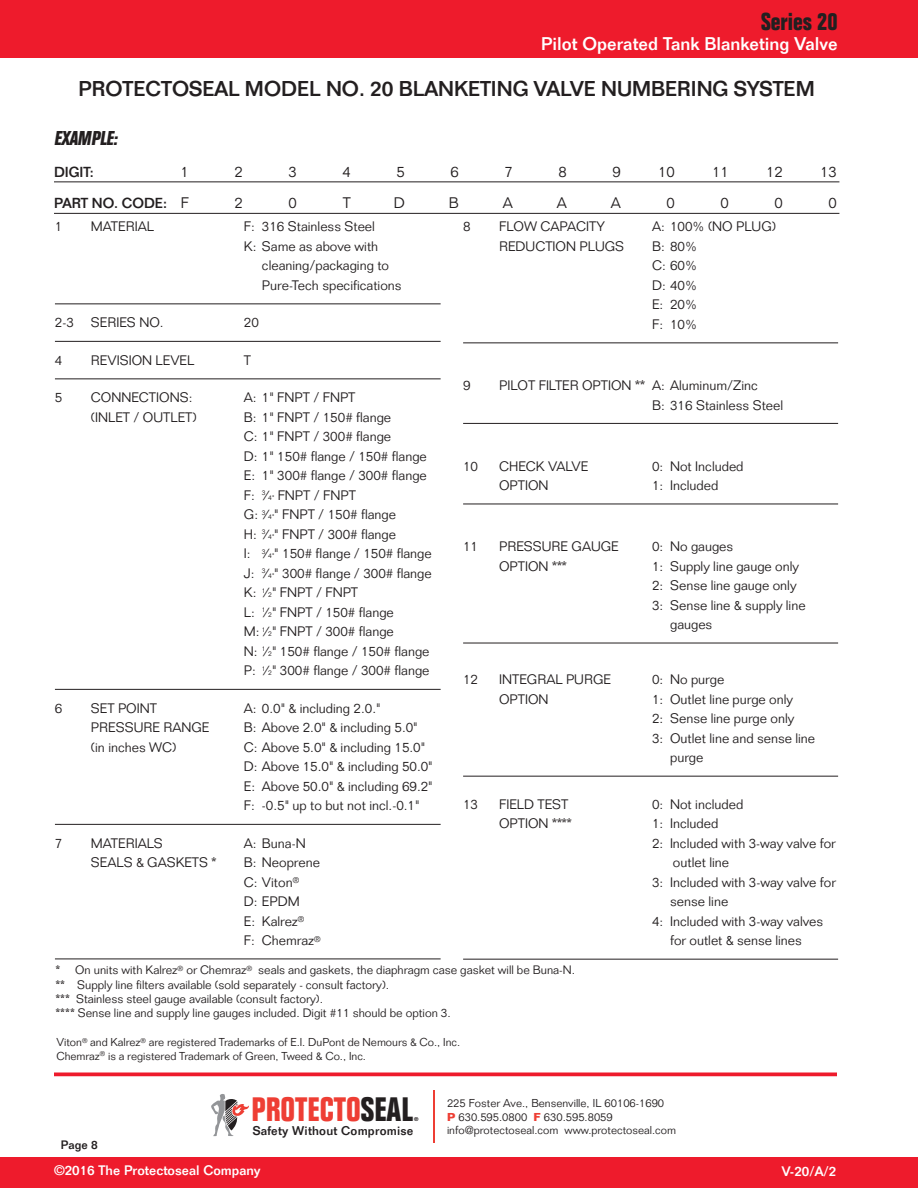
<style>
.page{position:relative;width:918px;height:1188px;background:#fff}
.page>*{position:absolute;margin:0;border:0;box-sizing:border-box;transform-origin:0 0}
.t1{font:700 condensed 33.15px "Folio Std";color:#ee3e34}
.t2{font:700 condensed 24px "Folio Std";color:#231f20}
.t3{font:500 21px "Folio Std";color:#231f20}
.t4{font:21px "Folio TOT Bol Con Ita";color:#231f20}
.t5{font:500 18px "Folio Std";color:#fff}
.t6{font:300 15px "Folio Std";color:#231f20}
.t7{font:500 14.25px "Folio Std";color:#231f20}
.t8{font:300 13.5px/19.5px "Folio Std";color:#231f20}
.t9{font:500 13.5px "Folio Std";color:#fff}
.t10{font:500 12.45px "Folio Std";letter-spacing:.015em;color:#231f20}
.t11{font:300 12px/14.4px "Folio Std";color:#231f20}
.t12{font:500 12px "Folio Std";color:#231f20}
.t13{font:300 11.25px/13.5px "Folio Std";color:#231f20}
.t14{font:700 condensed 5.4px "Folio Std";color:#231f20}
.s1{font-weight:300;font-size:15px}
.s2{font-size:6.75px}
.s3{font-weight:500}
.s4{color:#231f20}
.s5{font-weight:700;color:#ee3e34}
</style>
<div class="page">
<div style="left:0;top:0;width:918px;height:58px;background:#ee1b2c"></div>
<div style="left:0;top:1157px;width:918px;height:31px;background:#ee1b2c"></div>
<hr style="left:54px;top:1073px;width:783px;height:3px;background:#ee1b2c">
<svg style="left:211px;top:1094px;width:38px;height:42px"></svg>
<hr style="left:433px;top:1090px;width:1px;height:53px;background:#ee3e34">
<hr style="left:55px;top:303px;width:386px;height:1px;background:#231f20">
<hr style="left:55px;top:341px;width:386px;height:1px;background:#231f20">
<hr style="left:55px;top:378px;width:386px;height:1px;background:#231f20">
<hr style="left:55px;top:689px;width:386px;height:1px;background:#231f20">
<hr style="left:55px;top:824px;width:386px;height:1px;background:#231f20">
<hr style="left:55px;top:959px;width:386px;height:1px;background:#231f20">
<hr style="left:463px;top:342px;width:375px;height:1px;background:#231f20">
<hr style="left:463px;top:423px;width:375px;height:1px;background:#231f20">
<hr style="left:463px;top:504px;width:375px;height:1px;background:#231f20">
<hr style="left:463px;top:643px;width:375px;height:1px;background:#231f20">
<hr style="left:463px;top:776px;width:375px;height:1px;background:#231f20">
<hr style="left:463px;top:959px;width:375px;height:1px;background:#231f20">
<hr style="left:54px;top:181px;width:785px;height:1px;background:#231f20">
<hr style="left:54px;top:213px;width:785px;height:1px;background:#231f20">
<h2 class="t2" style="left:761px;top:13px;width:78px">Series 20</h2>
<h3 class="t5" style="left:541px;top:37px;width:298px">Pilot Operated Tank Blanketing Valve</h3>
<h3 class="t3" style="left:79px;top:81px;width:738px">PROTECTOSEAL MODEL NO. 20 BLANKETING VALVE NUMBERING SYSTEM</h3>
<h3 class="t4" style="left:54px;top:126px;width:65px">EXAMPLE:</h3>
<p class="t7" style="left:54px;top:167px;width:41px">DIGIT:</p>
<p class="t6" style="left:181px;top:166px;width:10px">1</p>
<p class="t6" style="left:235px;top:166px;width:10px">2</p>
<p class="t6" style="left:289px;top:166px;width:10px">3</p>
<p class="t6" style="left:343px;top:166px;width:10px">4</p>
<p class="t6" style="left:397px;top:166px;width:10px">5</p>
<p class="t6" style="left:451px;top:166px;width:10px">6</p>
<p class="t6" style="left:505px;top:166px;width:10px">7</p>
<p class="t6" style="left:559px;top:166px;width:10px">8</p>
<p class="t6" style="left:613px;top:166px;width:10px">9</p>
<p class="t6" style="left:658px;top:166px;width:18px">10</p>
<p class="t6" style="left:712px;top:166px;width:18px">11</p>
<p class="t6" style="left:766px;top:166px;width:18px">12</p>
<p class="t6" style="left:820px;top:166px;width:18px">13</p>
<p class="t7" style="left:54px;top:198px;width:136px">PART NO. CODE: <span class="s1">F</span></p>
<p class="t6" style="left:235px;top:198px;width:10px">2</p>
<p class="t6" style="left:289px;top:198px;width:10px">0</p>
<p class="t6" style="left:343px;top:198px;width:10px">T</p>
<p class="t6" style="left:394px;top:198px;width:13px">D</p>
<p class="t6" style="left:449px;top:198px;width:12px">B</p>
<p class="t6" style="left:503px;top:198px;width:12px">A</p>
<p class="t6" style="left:557px;top:198px;width:12px">A</p>
<p class="t6" style="left:611px;top:198px;width:12px">A</p>
<p class="t6" style="left:667px;top:198px;width:10px">0</p>
<p class="t6" style="left:721px;top:198px;width:10px">0</p>
<p class="t6" style="left:775px;top:198px;width:10px">0</p>
<p class="t6" style="left:829px;top:198px;width:10px">0</p>
<p class="t8" style="left:55px;top:219px;width:9px">1</p>
<p class="t8" style="left:91px;top:219px;width:65px">MATERIAL</p>
<p class="t8" style="left:244px;top:219px;width:133px">F: 316 Stainless Steel</p>
<p class="t8" style="left:244px;top:238px;width:136px">K: Same as above with</p>
<p class="t8" style="left:262px;top:258px;width:129px">cleaning/packaging to</p>
<p class="t8" style="left:262px;top:277px;width:141px">Pure-Tech specifications</p>
<p class="t8" style="left:55px;top:315px;width:21px">2-3</p>
<p class="t8" style="left:91px;top:315px;width:74px">SERIES NO.</p>
<p class="t8" style="left:244px;top:315px;width:17px">20</p>
<p class="t8" style="left:55px;top:352px;width:9px">4</p>
<p class="t8" style="left:91px;top:352px;width:105px">REVISION LEVEL</p>
<p class="t8" style="left:244px;top:352px;width:9px">T</p>
<p class="t8" style="left:55px;top:390px;width:9px">5</p>
<p class="t8" style="left:91px;top:390px;width:103px">CONNECTIONS:</p>
<p class="t8" style="left:244px;top:390px;width:113px">A: 1" FNPT / FNPT</p>
<p class="t8" style="left:91px;top:409px;width:107px">(INLET / OUTLET)</p>
<p class="t8" style="left:244px;top:409px;width:189px">B: 1" FNPT / 150# flange<br>C: 1" FNPT / 300# flange<br>D: 1" 150# flange / 150# flange<br>E: 1" 300# flange / 300# flange<br>F: <sup>3</sup>⁄<span class="s2">4"</span> FNPT / FNPT<br>G: <sup>3</sup>⁄<span class="s2">4"</span>" FNPT / 150# flange<br>H: <sup>3</sup>⁄<span class="s2">4"</span>" FNPT / 300# flange<br>I: <sup>3</sup>⁄<span class="s2">4"</span>" 150# flange / 150# flange<br>J: <sup>3</sup>⁄<span class="s2">4"</span>" 300# flange / 300# flange<br>K: <sup>1</sup>⁄<span class="s2">2</span>" FNPT / FNPT<br>L: <sup>1</sup>⁄<span class="s2">2</span>" FNPT / 150# flange<br>M: <sup>1</sup>⁄<span class="s2">2</span>" FNPT / 300# flange<br>N: <sup>1</sup>⁄<span class="s2">2</span>" 150# flange / 150# flange<br>P: <sup>1</sup>⁄<span class="s2">2</span>" 300# flange / 300# flange</p>
<p class="t8" style="left:55px;top:700px;width:9px">6</p>
<p class="t8" style="left:91px;top:700px;width:68px">SET POINT</p>
<p class="t8" style="left:244px;top:700px;width:138px">A: 0.0" &amp; including 2.0."</p>
<p class="t8" style="left:91px;top:720px;width:120px">PRESSURE RANGE</p>
<p class="t8" style="left:244px;top:720px;width:175px">B: Above 2.0" &amp; including 5.0"</p>
<p class="t8" style="left:91px;top:739px;width:87px">(in inches WC)</p>
<p class="t8" style="left:244px;top:739px;width:190px">C: Above 5.0" &amp; including 15.0"<br>D: Above 15.0" &amp; including 50.0"<br>E: Above 50.0" &amp; including 69.2"<br>F: -0.5" up to but not incl.-0.1"</p>
<p class="t8" style="left:55px;top:835px;width:9px">7</p>
<p class="t8" style="left:91px;top:835px;width:74px">MATERIALS</p>
<p class="t8" style="left:244px;top:835px;width:63px">A: Buna-N</p>
<p class="t8" style="left:91px;top:855px;width:127px">SEALS &amp; GASKETS *</p>
<p class="t8" style="left:244px;top:855px;width:78px">B: Neoprene<br>C: Viton<sup>®<br></sup>D: EPDM<br>E: Kalrez<sup>®<br></sup>F: Chemraz<sup>®</sup></p>
<p class="t8" style="left:463px;top:219px;width:9px">8</p>
<p class="t8" style="left:499px;top:219px;width:107px">FLOW CAPACITY</p>
<p class="t8" style="left:652px;top:219px;width:126px">A: 100% (NO PLUG)</p>
<p class="t8" style="left:499px;top:238px;width:127px">REDUCTION PLUGS</p>
<p class="t8" style="left:652px;top:238px;width:47px;text-align:justify">B: 80% C: 60% D: 40% E: 20% F: 10%</p>
<p class="t8" style="left:463px;top:377px;width:9px">9</p>
<p class="t8" style="left:652px;top:377px;width:133px;text-indent:-153px">PILOT FILTER OPTION ** A: Aluminum/Zinc<br>B: 316 Stainless Steel</p>
<p class="t8" style="left:463px;top:458px;width:17px">10</p>
<p class="t8" style="left:499px;top:458px;width:91px">CHECK VALVE</p>
<p class="t8" style="left:652px;top:458px;width:93px">0: Not Included</p>
<p class="t8" style="left:499px;top:477px;width:51px">OPTION</p>
<p class="t8" style="left:652px;top:477px;width:68px">1: Included</p>
<p class="t8" style="left:463px;top:538px;width:17px">11</p>
<p class="t8" style="left:499px;top:538px;width:121px">PRESSURE GAUGE</p>
<p class="t8" style="left:652px;top:538px;width:83px">0: No gauges</p>
<p class="t8" style="left:499px;top:558px;width:69px">OPTION ***</p>
<p class="t8" style="left:652px;top:558px;width:148px">1: Supply line gauge only</p>
<p class="t8" style="left:652px;top:577px;width:146px">2: Sense line gauge only</p>
<p class="t8" style="left:652px;top:597px;width:155px">3: Sense line &amp; supply line</p>
<p class="t8" style="left:670px;top:616px;width:44px">gauges</p>
<p class="t8" style="left:463px;top:671px;width:17px">12</p>
<p class="t8" style="left:499px;top:671px;width:113px">INTEGRAL PURGE</p>
<p class="t8" style="left:652px;top:671px;width:74px">0: No purge</p>
<p class="t8" style="left:499px;top:691px;width:51px">OPTION</p>
<p class="t8" style="left:652px;top:691px;width:142px">1: Outlet line purge only</p>
<p class="t8" style="left:652px;top:710px;width:144px">2: Sense line purge only</p>
<p class="t8" style="left:652px;top:730px;width:165px">3: Outlet line and sense line</p>
<p class="t8" style="left:670px;top:749px;width:35px">purge</p>
<p class="t8" style="left:463px;top:796px;width:17px">13</p>
<p class="t8" style="left:499px;top:796px;width:71px">FIELD TEST</p>
<p class="t8" style="left:652px;top:796px;width:93px">0: Not included</p>
<p class="t8" style="left:499px;top:815px;width:74px">OPTION ****</p>
<p class="t8" style="left:652px;top:815px;width:68px">1: Included</p>
<p class="t8" style="left:652px;top:835px;width:185px">2: Included with 3-way valve for</p>
<p class="t8" style="left:673px;top:854px;width:58px">outlet line</p>
<p class="t8" style="left:652px;top:874px;width:185px">3: Included with 3-way valve for</p>
<p class="t8" style="left:670px;top:893px;width:60px">sense line</p>
<p class="t8" style="left:652px;top:913px;width:173px">4: Included with 3-way valves</p>
<p class="t8" style="left:670px;top:932px;width:133px">for outlet &amp; sense lines</p>
<p class="t11" style="left:55px;top:964px;width:521px"><span class="s3">*</span> On units with Kalrez<sup>®</sup> or Chemraz<sup>®</sup> seals and gaskets, the diaphragm case gasket will be Buna-N. <span class="s3">**</span> Supply line filters available (sold separately - consult factory).<br><span class="s3">***</span> Stainless steel gauge available (consult factory).<br><span class="s3">****</span> Sense line and supply line gauges included. Digit #11 should be option 3.</p>
<p class="t13" style="left:56px;top:1037px;width:405px">Viton<sup>®</sup> and Kalrez<sup>®</sup> are registered Trademarks of E.I. DuPont de Nemours &amp; Co., Inc.<br>Chemraz<sup>®</sup> is a registered Trademark of Green, Tweed &amp; Co., Inc.</p>
<p class="t12" style="left:61px;top:1140px;width:38px">Page 8</p>
<h1 class="t1" style="left:252px;top:1098px;width:163px">PROTECTO<span class="s4">SEAL</span></h1>
<p class="t14" style="left:414px;top:1117px;width:6px">®</p>
<p class="t10" style="left:253px;top:1126px;width:162px">Safety Without Compromise</p>
<p class="t13" style="left:447px;top:1098px;width:231px">225 Foster Ave., Bensenville, IL 60106-1690<br><span class="s5">P</span> 630.595.0800 <span class="s5">F</span> 630.595.8059 info@protectoseal.com www.protectoseal.com</p>
<p class="t9" style="left:54px;top:1165px;width:208px">©2016 The Protectoseal Company</p>
<p class="t9" style="left:782px;top:1166px;width:56px">V-20/A/2</p>
</div>
